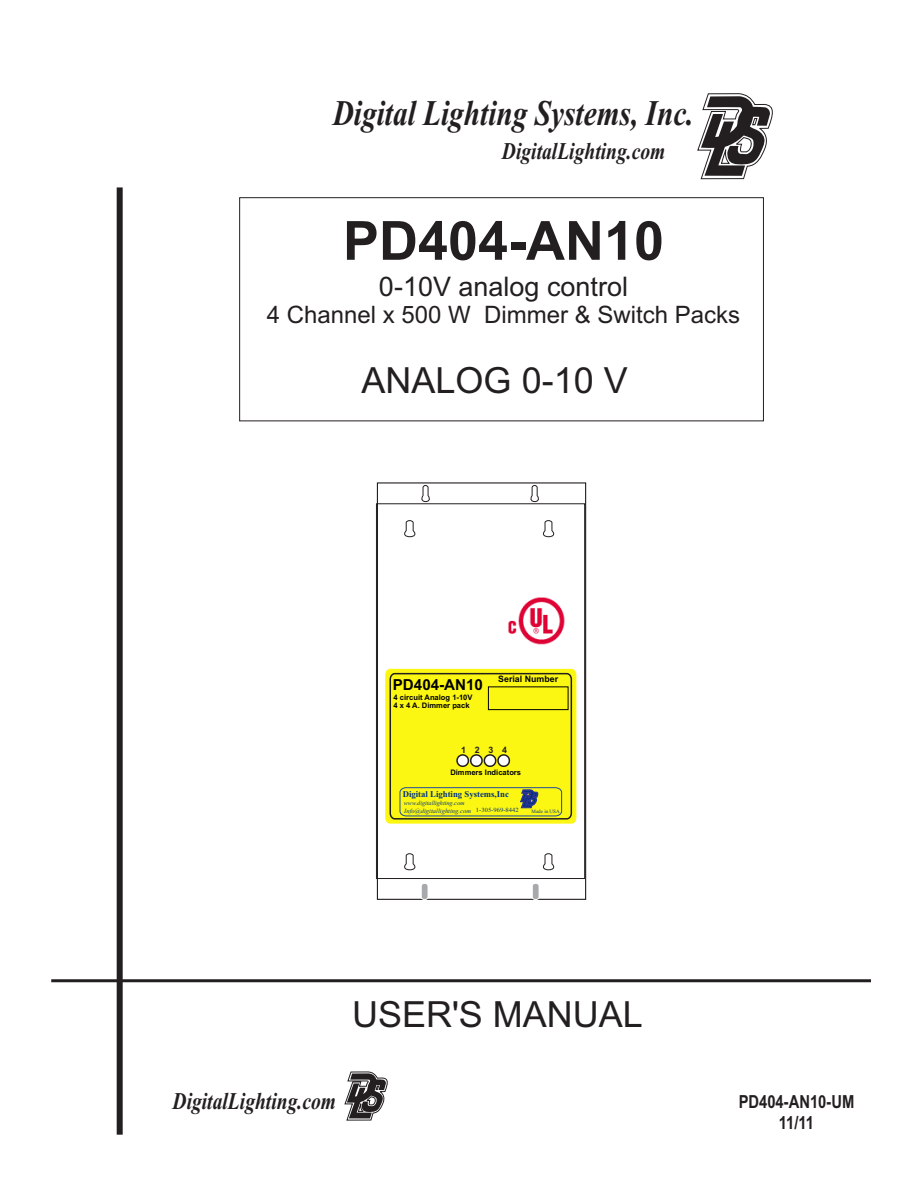
<style>
.page{position:relative;width:918px;height:1188px;background:#fff}
.page>*{position:absolute;margin:0;border:0;box-sizing:border-box;transform-origin:0 0}
.t1{font:700 54px "Arial";color:#231f20}
.t2{font:italic 700 36px "Times New Roman";color:#231f20;scale:.81 1}
.t3{font:36px "Arial";color:#231f20}
.t4{font:27px "Arial";color:#231f20}
.t5{font:italic 700 24px "Times New Roman";color:#231f20;scale:.81 1}
.t6{font:24px "Arial";color:#231f20}
.t7{font:700 18px/20.5px "Arial Narrow";color:#231f20;text-align:center}
.t8{font:700 15.15px "Arial";color:#000}
.t9{font:700 8.85px "Times New Roman";color:#003282}
.t10{font:700 8.85px "Arial";color:#000}
.t11{font:700 8.85px "Arial";color:#231f20}
.t12{font:700 7.65px/8.6px "Arial";color:#000}
.t13{font:italic 6.3px "Times New Roman";color:#003282;scale:1.04 1}
.t14{font:6.3px "Times New Roman";color:#003282;scale:1.04 1}
.t15{font:italic 6.15px "Times New Roman";color:#003282}
.t16{font:5.1px "Times New Roman";color:#003282}
</style>
<div class="page">
<div style="left:117px;top:187px;width:6px;height:948px;background:#231f20"></div>
<hr style="left:51px;top:979px;width:820px;height:3px;background:#231f20">
<svg style="left:344px;top:1071px;width:44px;height:50px"></svg>
<svg style="left:697px;top:93px;width:76px;height:86px"></svg>
<svg style="left:404px;top:853px;width:12px;height:18px"></svg>
<svg style="left:543px;top:853px;width:12px;height:18px"></svg>
<svg style="left:404px;top:520px;width:12px;height:18px"></svg>
<svg style="left:542px;top:520px;width:13px;height:18px"></svg>
<div style="left:377px;top:482px;width:209px;height:418px;border:1px solid #231f20"></div>
<svg style="left:417px;top:485px;width:17px;height:19px"></svg>
<svg style="left:527px;top:485px;width:16px;height:19px"></svg>
<div style="left:421px;top:883px;width:7px;height:17px;background:#a7a9ac;border:1px solid #fff;border-radius:3px"></div>
<div style="left:532px;top:883px;width:7px;height:17px;background:#a7a9ac;border:1px solid #fff;border-radius:3px"></div>
<div style="left:239px;top:197px;width:525px;height:224px;border:1px solid #231f20"></div>
<svg style="left:385px;top:669px;width:191px;height:155px;background:#ede918"></svg>
<img style="left:508px;top:597px;width:57px;height:48px">
<h2 class="t2" style="left:333px;top:100px;width:447px">Digital Lighting Systems, Inc.</h2>
<h3 class="t5" style="left:502px;top:143px;width:203px">DigitalLighting.com</h3>
<h1 class="t1" style="left:343px;top:220px;width:323px">PD404-AN10</h1>
<h3 class="t4" style="left:379px;top:276px;width:251px">0-10V analog control</h3>
<h3 class="t6" style="left:267px;top:306px;width:475px">4 Channel x 500 W Dimmer &amp; Switch Packs</h3>
<h2 class="t3" style="left:362px;top:366px;width:268px">ANALOG 0-10 V</h2>
<h3 class="t8" style="left:393px;top:679px;width:92px">PD404-AN10</h3>
<p class="t12" style="left:394px;top:693px;width:80px">4 circuit Analog 1-10V<br>4 x 4 A. Dimmer pack</p>
<p class="t10" style="left:498px;top:676px;width:62px">Serial Number</p>
<p class="t11" style="left:461px;top:747px;width:47px">1234</p>
<p class="t12" style="left:450px;top:769px;width:72px">Dimmers Indicators</p>
<p class="t9" style="left:403px;top:791px;width:108px">Digital Lighting Systems,Inc</p>
<p class="t14" style="left:476px;top:808px;width:43px">1-305-969-8442</p>
<p class="t15" style="left:404px;top:800px;width:62px">www.digitallighting.com</p>
<p class="t13" style="left:404px;top:808px;width:66px">Info@digitallighting.com</p>
<p class="t16" style="left:532px;top:809px;width:30px">Made in USA</p>
<h2 class="t3" style="left:352px;top:1001px;width:292px">USER'S MANUAL</h2>
<h3 class="t5" style="left:173px;top:1093px;width:203px">DigitalLighting.com</h3>
<h3 class="t7" style="left:739px;top:1094px;width:117px">PD404-AN10-UM<br>11/11</h3>
</div>
